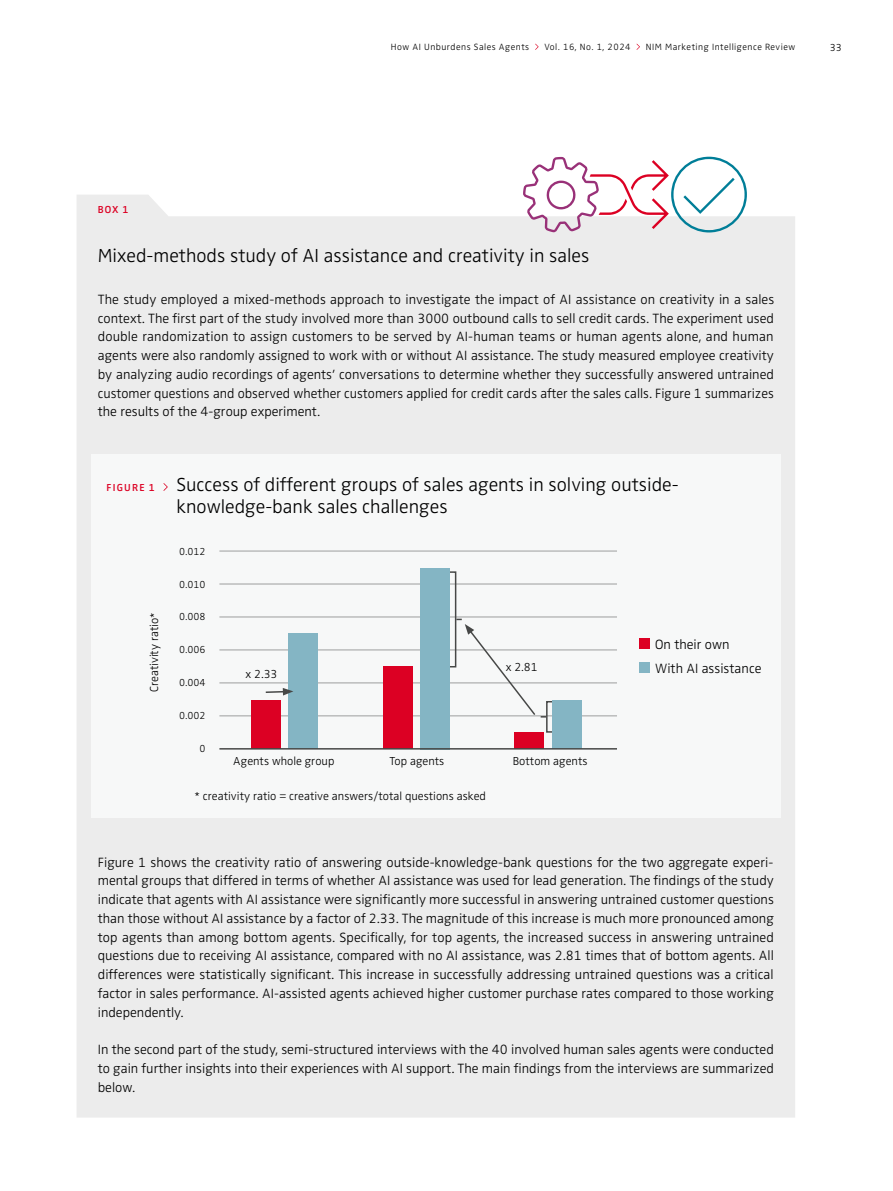
<style>
.page{position:relative;width:893px;height:1191px;background:#fff}
.page>*{position:absolute;margin:0;border:0;box-sizing:border-box;transform-origin:0 0}
.t1{font:300 19.5px/22.5px "Zwo OT";color:#000}
.t2{font:300 13.8px/18.8px "Zwo OT";color:#000;text-align:justify}
.t3{font:300 12px "Zwo OT";color:#000}
.t4{font:300 10.5px "Zwo OT";color:#000}
.t5{font:600 10.5px "Zwo OT";color:#dc0023}
.t6{font:300 9.3px "Zwo OT";letter-spacing:.05em;color:#000}
.s1{font-weight:600;font-size:10.5px;color:#dc0023}
</style>
<div class="page">
<div style="left:77px;top:195px;width:718px;height:922px;background:#ececec"></div>
<div style="left:91px;top:454px;width:690px;height:364px;background:#f7f8f8"></div>
<svg style="left:163px;top:483px;width:5px;height:8px"></svg>
<svg style="left:523px;top:157px;width:224px;height:75px"></svg>
<hr style="left:219px;top:550px;width:398px;height:1px;background:#9d9e9e">
<hr style="left:219px;top:583px;width:398px;height:1px;background:#9d9e9e">
<hr style="left:219px;top:616px;width:398px;height:1px;background:#9d9e9e">
<hr style="left:219px;top:649px;width:398px;height:1px;background:#9d9e9e">
<hr style="left:219px;top:682px;width:398px;height:1px;background:#9d9e9e">
<hr style="left:219px;top:715px;width:398px;height:1px;background:#9d9e9e">
<div style="left:251px;top:700px;width:30px;height:49px;background:#dc0023"></div>
<div style="left:383px;top:666px;width:29px;height:83px;background:#dc0023"></div>
<div style="left:514px;top:732px;width:30px;height:17px;background:#dc0023"></div>
<div style="left:288px;top:633px;width:30px;height:116px;background:#84b5c4"></div>
<svg style="left:265px;top:688px;width:28px;height:7px"></svg>
<div style="left:444px;top:571px;width:12px;height:96px;border:2px solid #474847"></div>
<div style="left:546px;top:701px;width:13px;height:31px;border:2px solid #474847"></div>
<svg style="left:456px;top:618px;width:90px;height:99px"></svg>
<div style="left:420px;top:568px;width:30px;height:181px;background:#84b5c4"></div>
<div style="left:552px;top:700px;width:30px;height:49px;background:#84b5c4"></div>
<hr style="left:219px;top:748px;width:398px;height:1px;background:#474847">
<div style="left:639px;top:638px;width:11px;height:10px;background:#dc0023"></div>
<div style="left:639px;top:662px;width:11px;height:11px;background:#84b5c4"></div>
<svg style="left:535px;top:44px;width:4px;height:6px"></svg>
<p class="t6" style="left:391px;top:41px;width:140px">How AI Unburdens Sales Agents</p>
<p class="t6" style="left:544px;top:41px;width:88px">Vol. 16, No. 1, 2024</p>
<p class="t6" style="left:646px;top:41px;width:151px">NIM Marketing Intelligence Review</p>
<p class="t4" style="left:830px;top:41px;width:14px">33</p>
<p class="t5" style="left:98px;top:203px;width:32px">BOX 1</p>
<h1 class="t1" style="left:98px;top:244px;width:493px">Mixed-methods study of AI assistance and creativity in sales</h1>
<p class="t2" style="left:98px;top:290px;width:678px">The study employed a mixed-methods approach to investigate the impact of AI assistance on creativity in a sales context. The first part of the study involved more than 3000 outbound calls to sell credit cards. The experiment used double randomization to assign customers to be served by AI-human teams or human agents alone, and human agents were also randomly assigned to work with or without AI assistance. The study measured employee creativity by analyzing audio recordings of agents’ conversations to determine whether they successfully answered untrained customer questions and observed whether customers applied for credit cards after the sales calls. Figure 1 summarizes the results of the 4-group experiment.</p>
<h1 class="t1" style="left:176px;top:473px;width:504px;text-indent:-70px"><span class="s1">FIGURE 1</span> Success of different groups of sales agents in solving outside&shy;knowledge-bank sales challenges</h1>
<p class="t3" style="left:147px;top:692px;width:82px;rotate:-90deg">Creativity ratio*</p>
<p class="t4" style="left:179px;top:545px;width:28px">0.012</p>
<p class="t4" style="left:179px;top:578px;width:28px">0.010</p>
<p class="t4" style="left:179px;top:611px;width:28px">0.008</p>
<p class="t4" style="left:179px;top:644px;width:28px">0.006</p>
<p class="t4" style="left:179px;top:677px;width:28px">0.004</p>
<p class="t4" style="left:179px;top:710px;width:28px">0.002</p>
<p class="t4" style="left:200px;top:743px;width:8px">0</p>
<p class="t3" style="left:245px;top:667px;width:34px">x 2.33</p>
<p class="t3" style="left:233px;top:754px;width:103px">Agents whole group</p>
<p class="t3" style="left:389px;top:754px;width:56px">Top agents</p>
<p class="t3" style="left:195px;top:789px;width:293px">* creativity ratio = creative answers/total questions asked</p>
<p class="t3" style="left:506px;top:660px;width:34px">x 2.81</p>
<p class="t3" style="left:513px;top:754px;width:76px">Bottom agents</p>
<p class="t2" style="left:655px;top:632px;width:108px;line-height:23.9px">On their own<br>With AI assistance</p>
<p class="t2" style="left:98px;top:853px;width:678px">Figure 1 shows the creativity ratio of answering outside-knowledge-bank questions for the two aggregate experi&shy;mental groups that differed in terms of whether AI assistance was used for lead generation. The findings of the study indicate that agents with AI assistance were significantly more successful in answering untrained customer questions than those without AI assistance by a factor of 2.33. The magnitude of this increase is much more pronounced among top agents than among bottom agents. Specifically, for top agents, the increased success in answering untrained questions due to receiving AI assistance, compared with no AI assistance, was 2.81 times that of bottom agents. All differences were statistically significant. This increase in successfully addressing untrained questions was a critical factor in sales performance. AI-assisted agents achieved higher customer purchase rates compared to those working independently.</p>
<p class="t2" style="left:98px;top:1040px;width:678px">In the second part of the study, semi-structured interviews with the 40 involved human sales agents were conducted to gain further insights into their experiences with AI support. The main findings from the interviews are summarized below.</p>
</div>
